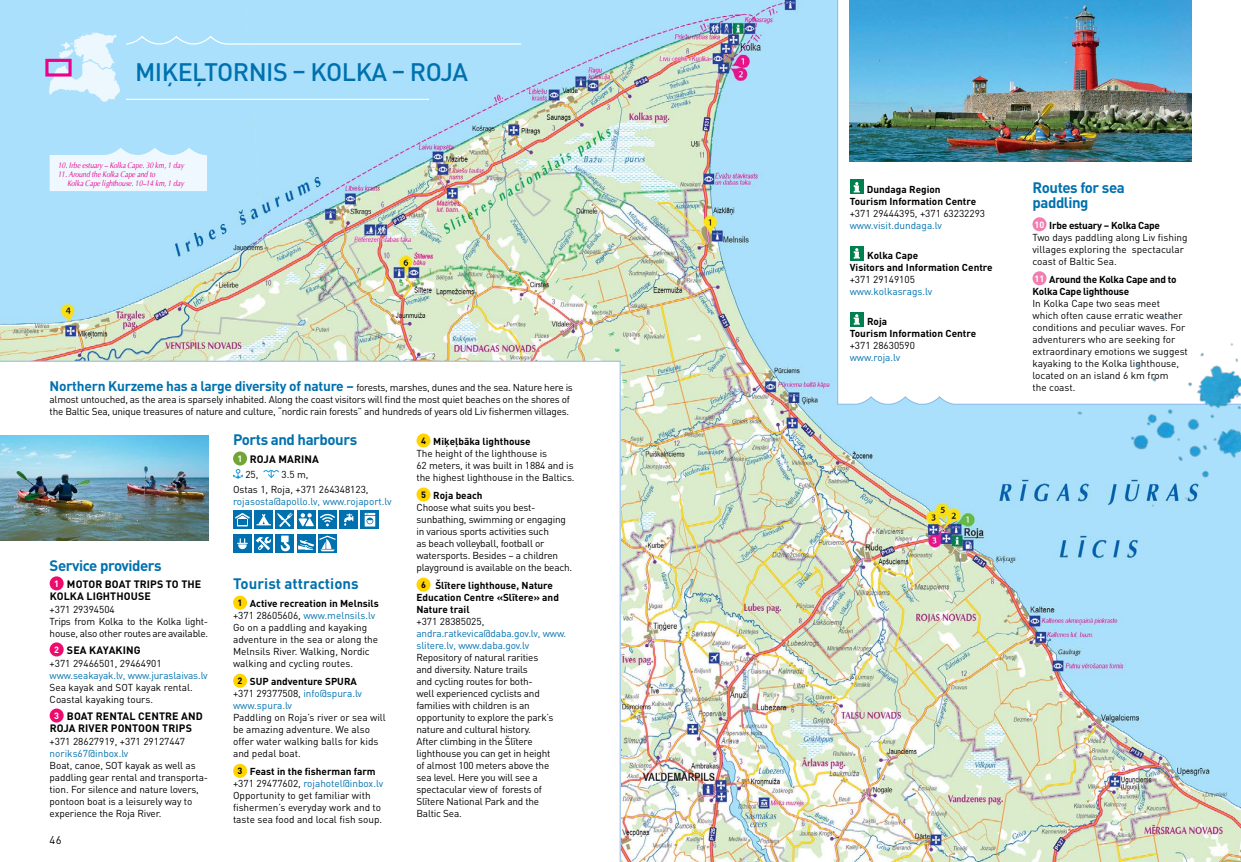
<style>
.page{position:relative;width:1241px;height:862px;background:#fff}
.page>*{position:absolute;margin:0;border:0;box-sizing:border-box;transform-origin:0 0}
.t1{font:500 25px "DIN Pro";letter-spacing:-.02em;color:#0071ae}
.t2{font:700 15px/15px "DIN Pro";letter-spacing:-.03em;color:#0071ae}
.t3{font:700 15px "DIN Pro";color:#0071ae}
.t4{font:11.25px "DIN Pro";color:#000}
.t5{font:700 10.62px/12px "DIN Pro";letter-spacing:.01em;color:#000}
.t6{font:10px/12px "DIN Pro";letter-spacing:-.01em;color:#000}
.t7{font:10px/12px "DIN Pro";letter-spacing:-.01em;color:#0071ae}
.t8{font:700 10px/12px "DIN Pro";color:#000}
.t9{font:700 10px/12px "DIN Pro";letter-spacing:-.025em;color:#000}
.t10{font:italic 8.12px/9.1px "Optima Cond";color:#ec008c}
.s1{font-weight:700;font-size:13.75px;color:#0071ae}
.s2{font-size:9px;color:#fff}
.s3{font-weight:700;font-size:9px}
.s4{font-weight:700}
.s5{color:#0071ae}
.s6{font-weight:700;font-size:9px;color:#000}
.s7{font-weight:700;color:#000}
.s8{color:#000}
.s9{font-size:9px}
.s10{font-weight:700;font-size:9px;color:#fff}
</style>
<div class="page">
<img style="left:0;top:0;width:1240px;height:861px">
<svg style="left:0;top:361px;width:620px;height:500px"></svg>
<svg style="left:836px;top:0;width:404px;height:404px"></svg>
<div style="left:849px;top:180px;width:14px;height:14px;background:#00804f"></div>
<svg style="left:853px;top:182px;width:6px;height:10px"></svg>
<div style="left:849px;top:246px;width:14px;height:14px;background:#00804f"></div>
<svg style="left:853px;top:248px;width:6px;height:10px"></svg>
<div style="left:849px;top:312px;width:14px;height:14px;background:#00804f"></div>
<svg style="left:853px;top:314px;width:6px;height:10px"></svg>
<img style="left:849px;top:0;width:342px;height:161px">
<img style="left:986px;top:215px;width:254px;height:487px">
<div style="left:50px;top:576px;width:14px;height:14px;background:#ed0c6d;border-radius:50%"></div>
<div style="left:50px;top:642px;width:14px;height:14px;background:#ed0c6d;border-radius:50%"></div>
<div style="left:50px;top:708px;width:14px;height:14px;background:#ed0c6d;border-radius:50%"></div>
<div style="left:233px;top:451px;width:14px;height:14px;background:#73a534;border-radius:50%"></div>
<svg style="left:233px;top:468px;width:10px;height:10px"></svg>
<svg style="left:262px;top:469px;width:18px;height:9px"></svg>
<div style="left:233px;top:510px;width:19px;height:19px;background:#0071ae"></div>
<svg style="left:235px;top:513px;width:15px;height:13px"></svg>
<div style="left:254px;top:510px;width:19px;height:19px;background:#0071ae"></div>
<svg style="left:256px;top:514px;width:15px;height:11px"></svg>
<div style="left:275px;top:510px;width:19px;height:19px;background:#0071ae"></div>
<svg style="left:277px;top:512px;width:15px;height:14px"></svg>
<svg style="left:297px;top:510px;width:18px;height:19px"></svg>
<svg style="left:298px;top:513px;width:16px;height:13px"></svg>
<div style="left:318px;top:510px;width:19px;height:19px;background:#0071ae"></div>
<svg style="left:320px;top:513px;width:15px;height:13px"></svg>
<div style="left:339px;top:510px;width:19px;height:19px;background:#0071ae"></div>
<svg style="left:344px;top:513px;width:9px;height:12px"></svg>
<svg style="left:360px;top:510px;width:19px;height:19px"></svg>
<svg style="left:364px;top:512px;width:11px;height:14px"></svg>
<div style="left:233px;top:534px;width:19px;height:19px;background:#0071ae"></div>
<svg style="left:237px;top:538px;width:11px;height:11px"></svg>
<div style="left:254px;top:534px;width:19px;height:19px;background:#0071ae"></div>
<svg style="left:255px;top:536px;width:16px;height:14px"></svg>
<div style="left:275px;top:534px;width:19px;height:19px;background:#0071ae"></div>
<svg style="left:280px;top:535px;width:10px;height:16px"></svg>
<div style="left:297px;top:534px;width:18px;height:19px;background:#0071ae"></div>
<svg style="left:318px;top:534px;width:19px;height:19px"></svg>
<svg style="left:298px;top:534px;width:38px;height:17px"></svg>
<div style="left:233px;top:595px;width:14px;height:14px;background:#ffd400;border-radius:50%"></div>
<div style="left:233px;top:673px;width:14px;height:14px;background:#ffd400;border-radius:50%"></div>
<div style="left:233px;top:763px;width:14px;height:14px;background:#ffd400;border-radius:50%"></div>
<div style="left:416px;top:433px;width:14px;height:14px;background:#ffd400;border-radius:50%"></div>
<div style="left:416px;top:487px;width:14px;height:14px;background:#ffd400;border-radius:50%"></div>
<div style="left:416px;top:577px;width:14px;height:14px;background:#ffd400;border-radius:50%"></div>
<hr style="left:227px;top:43px;width:294px;height:2px;background:#fff">
<hr style="left:126px;top:99px;width:303px;height:1px;background:#fff">
<svg style="left:49px;top:32px;width:180px;height:70px;background:#b9e5fc"></svg>
<div style="left:45px;top:59px;width:27px;height:17px;border:3px solid #ec008c"></div>
<img style="left:0;top:435px;width:208px;height:104px">
<svg style="left:50px;top:147px;width:157px;height:44px;background:#e4f4fd"></svg>
<h1 class="t1" style="left:135px;top:55px;width:334px">MIĶEĻTORNIS – KOLKA – ROJA</h1>
<p class="t10" style="left:58px;top:159px;width:127px">10. Irbe estuary – Kolka Cape. 30 km, 1 day</p>
<p class="t10" style="left:68px;top:168px;width:118px;text-indent:-9px">11. Around the Kolka Cape and to<br>Kolka Cape lighthouse. 10–14 km, 1 day</p>
<p class="t6" style="left:50px;top:380px;width:524px"><span class="s1">Northern Kurzeme has a large diversity of nature –</span> forests, marshes, dunes and the sea. Nature here is almost untouched, as the area is sparsely inhabited. Along the coast visitors will find the most quiet beaches on the shores of the Baltic Sea, unique treasures of nature and culture, “nordic rain forests” and hundreds of years old Liv fishermen villages.</p>
<h2 class="t2" style="left:50px;top:557px;width:113px">Service providers</h2>
<p class="t5" style="left:50px;top:577px;width:153px;text-indent:5px"><span class="s2">1</span> MOTOR BOAT TRIPS TO THE<br>KOLKA LIGHTHOUSE</p>
<p class="t6" style="left:50px;top:602px;width:160px">+371 29394504<br>Trips from Kolka to the Kolka light&shy;house, also other routes are available.</p>
<p class="t5" style="left:54px;top:643px;width:88px"><span class="s2">2</span> SEA KAYAKING</p>
<p class="t6" style="left:50px;top:656px;width:114px">+371 29466501, 29464901</p>
<p class="t7" style="left:50px;top:668px;width:159px">www.seakayak.lv, www.juraslaivas.lv</p>
<p class="t6" style="left:50px;top:680px;width:145px">Sea kayak and SOT kayak rental.<br>Coastal kayaking tours.</p>
<p class="t5" style="left:50px;top:709px;width:155px;text-indent:5px"><span class="s2">3</span> BOAT RENTAL CENTRE AND<br>ROJA RIVER PONTOON TRIPS</p>
<p class="t6" style="left:50px;top:734px;width:137px">+371 28627919, +371 29127447</p>
<p class="t7" style="left:50px;top:746px;width:80px">noriks67@inbox.lv</p>
<p class="t6" style="left:50px;top:758px;width:160px">Boat, canoe, SOT kayak as well as paddling gear rental and transporta&shy;tion. For silence and nature lovers, pontoon boat is a leisurely way to experience the Roja River.</p>
<p class="t4" style="left:50px;top:831px;width:14px">46</p>
<h2 class="t2" style="left:233px;top:431px;width:126px">Ports and harbours</h2>
<p class="t5" style="left:237px;top:452px;width:83px"><span class="s2">1</span> ROJA MARINA</p>
<p class="t6" style="left:245px;top:468px;width:15px">25,</p>
<p class="t6" style="left:233px;top:466px;width:137px;line-height:14.9px;text-indent:48px">3.5 m,<br>Ostas 1, Roja, +371 264348123,</p>
<p class="t7" style="left:233px;top:494px;width:160px">rojasosta@apollo.lv, www.rojaport.lv</p>
<h2 class="t3" style="left:233px;top:573px;width:127px">Tourist attractions</h2>
<p class="t6" style="left:233px;top:596px;width:147px;text-indent:5px"><span class="s3">1</span> <span class="s4">Active recreation in Melnsils </span>+371 28605606, <span class="s5">www.melnsils.lv<br></span>Go on a paddling and kayaking adventure in the sea or along the<br>Melnsils River. Walking, Nordic walking and cycling routes.</p>
<p class="t7" style="left:233px;top:674px;width:130px;text-indent:5px"><span class="s6">2</span> <span class="s7">SUP andventure SPURA </span><span class="s8">+371 29377508,</span> info@spura.lv www.spura.lv</p>
<p class="t6" style="left:233px;top:710px;width:154px">Paddling on Roja’s river or sea will be amazing adventure. We also offer water walking balls for kids and pedal boat.</p>
<p class="t6" style="left:233px;top:764px;width:151px;text-indent:5px"><span class="s3">3</span> <span class="s4">Feast in the fisherman farm </span>+371 29477602, <span class="s5">rojahotel@inbox.lv </span>Opportunity to get familiar with fishermen’s everyday work and to taste sea food and local fish soup.</p>
<p class="t6" style="left:416px;top:434px;width:160px;text-indent:5px"><span class="s3">4</span> <span class="s4">Miķeļbāka lighthouse<br></span>The height of the lighthouse is<br>62 meters, it was built in 1884 and is the highest lighthouse in the Baltics.</p>
<p class="t6" style="left:416px;top:488px;width:157px;text-indent:5px"><span class="s3">5</span> <span class="s4">Roja beach<br></span>Choose what suits you best&shy;sunbathing, swimming or engaging in various sports activities such<br>as beach volleyball, football or watersports. Besides – a children playground is available on the beach.</p>
<p class="t8" style="left:416px;top:578px;width:144px;text-indent:5px"><span class="s9">6</span> Šlītere lighthouse, Nature<br>Education Centre «Slītere» and<br>Nature trail</p>
<p class="t6" style="left:416px;top:614px;width:69px">+371 28385025,</p>
<p class="t7" style="left:416px;top:626px;width:151px">andra.ratkevica@daba.gov.lv, www. slitere.lv, www.daba.gov.lv</p>
<p class="t6" style="left:416px;top:650px;width:138px">Repository of natural rarities and diversity. Nature trails<br>and cycling routes for both-<br>well experienced cyclists and families with children is an opportunity to explore the park’s nature and cultural history.<br>After climbing in the Šlītere lighthouse you can get in height of almost 100 meters above the sea level. Here you will see a spectacular view of forests of<br>Slītere National Park and the<br>Baltic Sea.</p>
<p class="t8" style="left:849px;top:182px;width:128px;text-indent:17px">Dundaga Region<br>Tourism Information Centre</p>
<p class="t6" style="left:849px;top:206px;width:137px">+371 29444395, +371 63232293</p>
<p class="t7" style="left:849px;top:218px;width:94px">www.visit.dundaga.lv</p>
<p class="t8" style="left:849px;top:248px;width:144px;text-indent:17px">Kolka Cape<br>Visitors and Information Centre</p>
<p class="t6" style="left:849px;top:272px;width:67px">+371 29149105</p>
<p class="t7" style="left:849px;top:284px;width:84px">www.kolkasrags.lv</p>
<p class="t8" style="left:849px;top:314px;width:128px;text-indent:17px">Roja<br>Tourism Information Centre</p>
<p class="t6" style="left:849px;top:338px;width:67px">+371 28630590</p>
<p class="t7" style="left:849px;top:350px;width:52px">www.roja.lv</p>
<h2 class="t2" style="left:1032px;top:179px;width:94px">Routes for sea paddling</h2>
<p class="t6" style="left:1032px;top:218px;width:157px"><span class="s10">10</span> <span class="s4">Irbe estuary – Kolka Cape<br></span>Two days paddling along Liv fishing villages exploring the spectacular coast of Baltic Sea.</p>
<p class="t9" style="left:1032px;top:272px;width:145px"><span class="s2">11</span> Around the Kolka Cape and to<br>Kolka Cape lighthouse</p>
<p class="t6" style="left:1032px;top:296px;width:157px">In Kolka Cape two seas meet which often cause erratic weather conditions and peculiar waves. For adventurers who are seeking for extraordinary emotions we suggest kayaking to the Kolka lighthouse, located on an island 6 km from<br>the coast.</p>
</div>
